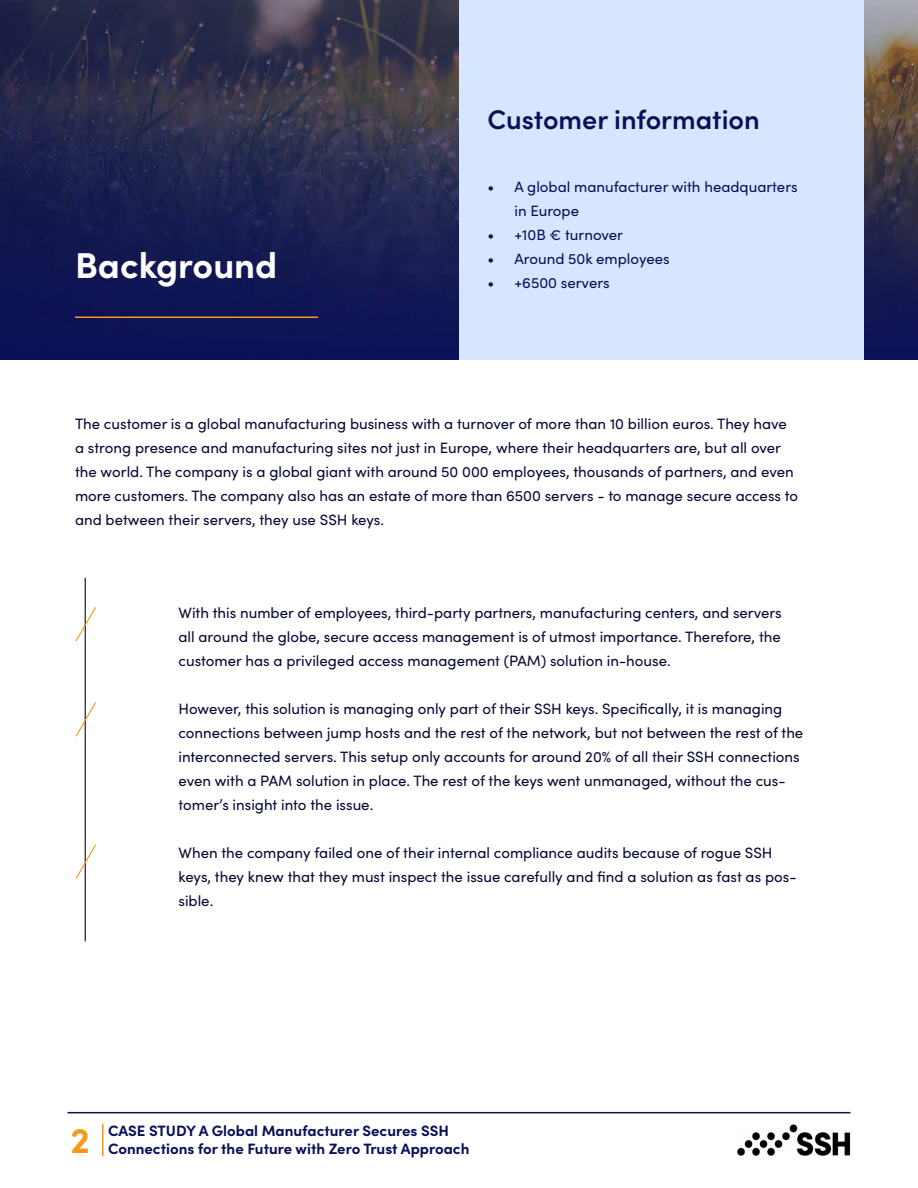
<style>
.page{position:relative;width:918px;height:1188px;background:#fff}
.page>*{position:absolute;margin:0;border:0;box-sizing:border-box;transform-origin:0 0}
.t1{font:700 36px "Sofia Pro";color:#fff}
.t2{font:700 36px "Sofia Pro";color:#f5991c}
.t3{font:600 27px "Sofia Pro";color:#0b0f58}
.t4{font:15px/24px "Sofia Pro";color:#060934}
.t5{font:15px/24px "Sofia Pro";color:#0b0f58}
.t6{font:700 15px "Sofia Pro";color:#0b0f58}
</style>
<div class="page">
<hr style="left:68px;top:1112px;width:782px;height:1px;background:#0b0f58">
<hr style="left:102px;top:1124px;width:2px;height:32px;background:#f5991c">
<img style="left:737px;top:1125px;width:113px;height:30px">
<img style="left:0;top:0;width:918px;height:360px">
<div style="left:459px;top:0;width:405px;height:360px;background:#d7e6ff"></div>
<hr style="left:85px;top:578px;width:1px;height:363px;background:#060934">
<svg style="left:75px;top:606px;width:21px;height:37px"></svg>
<svg style="left:75px;top:843px;width:21px;height:37px"></svg>
<svg style="left:75px;top:701px;width:21px;height:37px"></svg>
<hr style="left:75px;top:316px;width:243px;height:2px;background:#f4991d">
<h1 class="t1" style="left:75px;top:238px;width:204px">Background</h1>
<h2 class="t3" style="left:488px;top:99px;width:274px">Customer information</h2>
<p class="t5" style="left:514px;top:174px;width:285px;text-indent:-27px">• A global manufacturer with headquarters in Europe</p>
<p class="t5" style="left:488px;top:222px;width:137px">• +10B € turnover</p>
<p class="t5" style="left:488px;top:246px;width:184px">• Around 50k employees</p>
<p class="t5" style="left:488px;top:270px;width:124px">• +6500 servers</p>
<p class="t4" style="left:75px;top:411px;width:725px">The customer is a global manufacturing business with a turnover of more than 10 billion euros. They have a strong presence and manufacturing sites not just in Europe, where their headquarters are, but all over the world. The company is a global giant with around 50 000 employees, thousands of partners, and even more customers. The company also has an estate of more than 6500 servers - to manage secure access to and between their servers, they use SSH keys.</p>
<p class="t4" style="left:178px;top:600px;width:605px;text-align:justify">With this number of employees, third-party partners, manufacturing centers, and servers all around the globe, secure access management is of utmost importance. Therefore, the customer has a privileged access management (PAM) solution in-house.</p>
<p class="t4" style="left:178px;top:696px;width:626px">However, this solution is managing only part of their SSH keys. Specifically, it is managing connections between jump hosts and the rest of the network, but not between the rest of the interconnected servers. This setup only accounts for around 20% of all their SSH connections even with a PAM solution in place. The rest of the keys went unmanaged, without the cus&shy;tomer’s insight into the issue.</p>
<p class="t4" style="left:178px;top:840px;width:620px">When the company failed one of their internal compliance audits because of rogue SSH keys, they knew that they must inspect the issue carefully and find a solution as fast as pos&shy;sible.</p>
<h1 class="t2" style="left:71px;top:1113px;width:21px">2</h1>
<p class="t6" style="left:108px;top:1120px;width:343px">CASE STUDY A Global Manufacturer Secures SSH</p>
<p class="t6" style="left:108px;top:1138px;width:363px">Connections for the Future with Zero Trust Approach</p>
</div>
